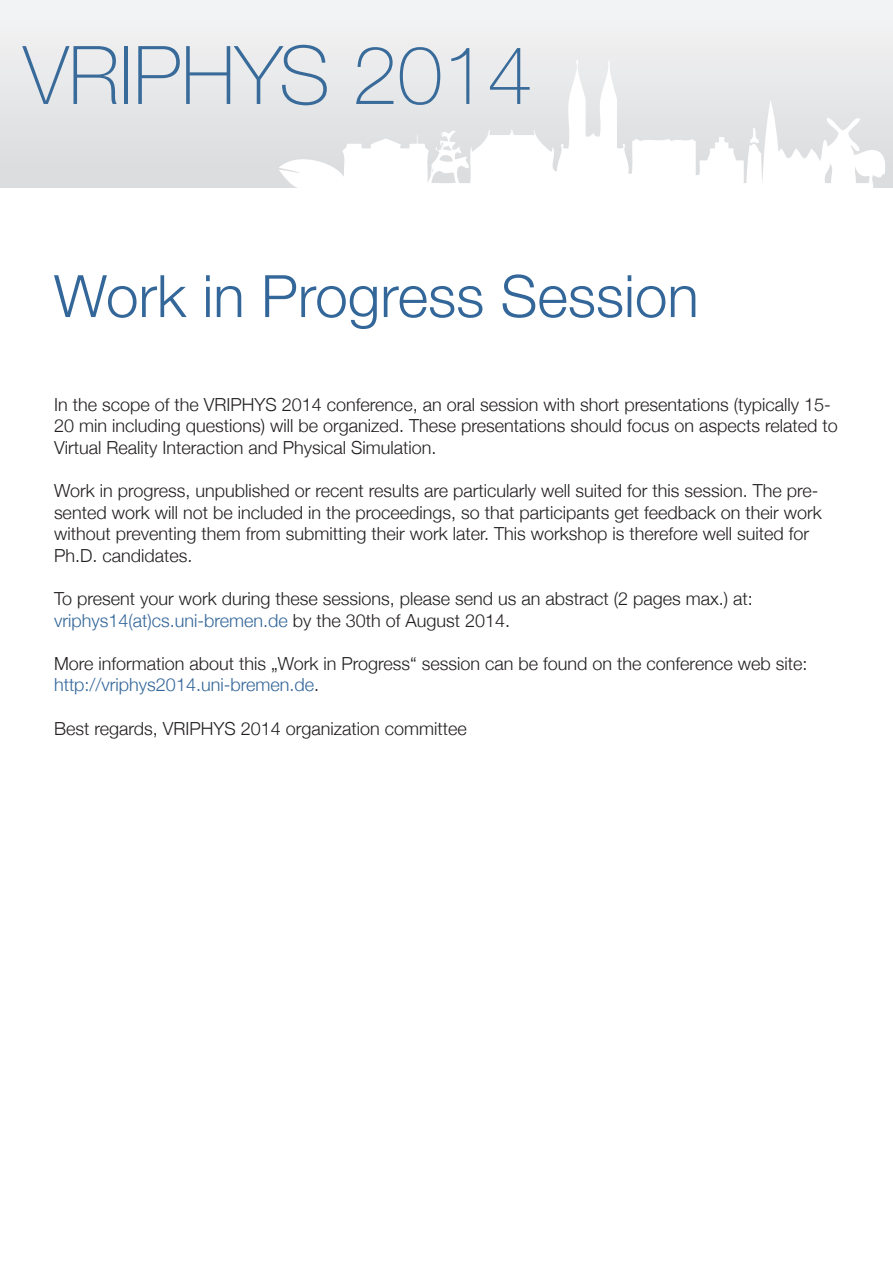
<style>
.page{position:relative;width:893px;height:1263px;background:#fff}
.page>*{position:absolute;margin:0;border:0;box-sizing:border-box;transform-origin:0 0}
.t1{font:100 81px "Helvetica Neue";color:#396b9a}
.t2{font:300 58.5px "Helvetica Neue";color:#369}
.t3{font:300 18px/21.6px "Helvetica Neue";color:#231f20}
.t4{font:300 18px "Helvetica Neue";color:#369}
.s1{color:#231f20}
.s2{color:#369}
</style>
<div class="page">
<div style="left:0;top:0;width:893px;height:188px;background:linear-gradient(to right,#e7e8e9,#f3f3f4)"></div>
<svg style="left:279px;top:60px;width:607px;height:128px;fill:#e8e9ea"></svg>
<svg style="left:750px;top:128px;width:8px;height:15px"></svg>
<svg style="left:853px;top:157px;width:3px;height:4px"></svg>
<svg style="left:818px;top:144px;width:19px;height:39px"></svg>
<p class="t1" style="left:23px;top:14px;width:511px">VRIPHYS 2014</p>
<p class="t2" style="left:54px;top:249px;width:646px">Work in Progress Session</p>
<p class="t3" style="left:54px;top:392px;width:785px">In the scope of the VRIPHYS 2014 conference, an oral session with short presentations (typically 15-<br>20 min including questions) will be organized. These presentations should focus on aspects related to<br>Virtual Reality Interaction and Physical Simulation.</p>
<p class="t3" style="left:54px;top:479px;width:769px">Work in progress, unpublished or recent results are particularly well suited for this session. The pre&shy;sented work will not be included in the proceedings, so that participants get feedback on their work without preventing them from submitting their work later. This workshop is therefore well suited for Ph.D. candidates.</p>
<p class="t3" style="left:54px;top:587px;width:700px">To present your work during these sessions, please send us an abstract (2 pages max.) at:</p>
<p class="t4" style="left:54px;top:606px;width:458px">vriphys14(at)cs.uni-bremen.de <span class="s1">by the 30th of August 2014.</span></p>
<p class="t3" style="left:54px;top:652px;width:755px">More information about this „Work in Progress“ session can be found on the conference web site: <span class="s2">http://vriphys2014.uni-bremen.de</span>.</p>
<p class="t3" style="left:54px;top:716px;width:414px">Best regards, VRIPHYS 2014 organization committee</p>
</div>
